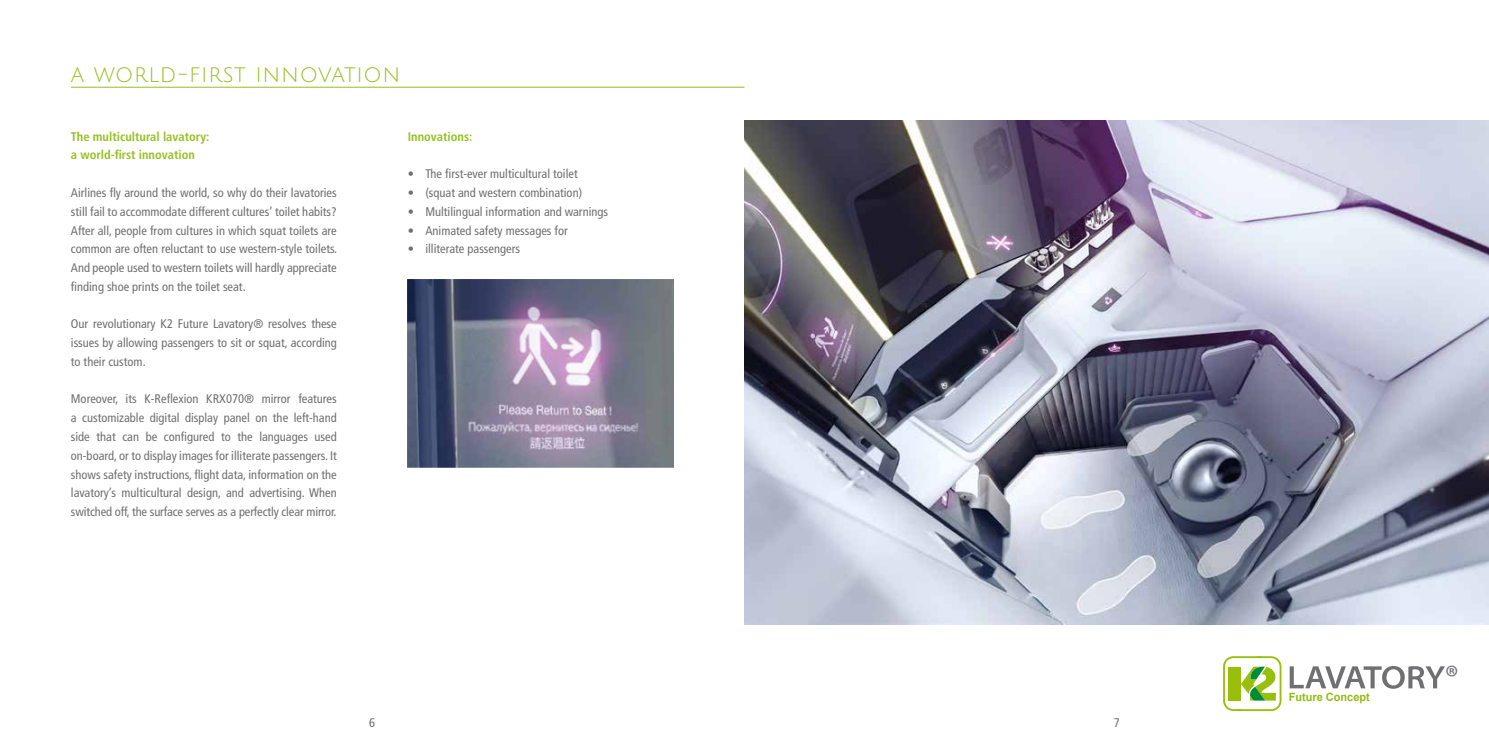
<style>
.page{position:relative;width:1489px;height:745px;background:#fff}
.page>*{position:absolute;margin:0;border:0;box-sizing:border-box;transform-origin:0 0}
.t1{font:32.62px "Myriad Pro";color:#707073}
.t2{font:22.5px "Julius Sans One";letter-spacing:.03em;color:#95c11f}
.t3{font:condensed 12.5px/18.8px "Frutiger";color:#706f6f;text-align:justify}
.t4{font:700 condensed 12.5px/18.8px "Frutiger";color:#95c11f}
.t5{font:700 11.38px "Arial";color:#94ba14;scale:.96 1}
</style>
<div class="page">
<hr style="left:71px;top:87px;width:673px;height:1px;background:#95c11f">
<svg style="left:1289px;top:666px;width:155px;height:22px"></svg>
<svg style="left:1223px;top:656px;width:58px;height:54px"></svg>
<img style="left:744px;top:120px;width:744px;height:504px">
<svg style="left:407px;top:279px;width:266px;height:188px;background:#79788f"></svg>
<h2 class="t2" style="left:71px;top:62px;width:331px">A WORLD-FIRST INNOVATION</h2>
<p class="t4" style="left:71px;top:127px;width:140px">The multicultural lavatory: a world-first innovation</p>
<p class="t3" style="left:71px;top:183px;width:268px">Airlines fly around the world, so why do their lavatories still fail to accommodate different cultures’ toilet habits?<br>After all, people from cultures in which squat toilets are common are often reluctant to use western-style toilets.<br>And people used to western toilets will hardly appreciate finding shoe prints on the toilet seat.</p>
<p class="t3" style="left:71px;top:314px;width:267px">Our revolutionary K2 Future Lavatory® resolves these issues by allowing passengers to sit or squat, according to their custom.</p>
<p class="t3" style="left:71px;top:389px;width:267px">Moreover, its K-Reflexion KRX070® mirror features a customizable digital display panel on the left-hand side that can be configured to the languages used on-board, or to display images for illiterate passengers. It shows safety instructions, flight data, information on the lavatory’s multicultural design, and advertising. When switched off, the surface serves as a perfectly clear mirror.</p>
<p class="t4" style="left:407px;top:127px;width:66px">Innovations:</p>
<p class="t3" style="left:407px;top:164px;width:171px">• The first-ever multicultural toilet</p>
<p class="t3" style="left:407px;top:183px;width:176px">• (squat and western combination)</p>
<p class="t3" style="left:407px;top:202px;width:202px">• Multilingual information and warnings</p>
<p class="t3" style="left:407px;top:221px;width:161px">• Animated safety messages for</p>
<p class="t3" style="left:407px;top:239px;width:114px">• illiterate passengers</p>
<p class="t3" style="left:369px;top:713px;width:7px">6</p>
<p class="t3" style="left:1113px;top:713px;width:7px">7</p>
<p class="t5" style="left:1288px;top:688px;width:86px">Future Concept</p>
<h1 class="t1" style="left:1445px;top:656px;width:15px">®</h1>
</div>
